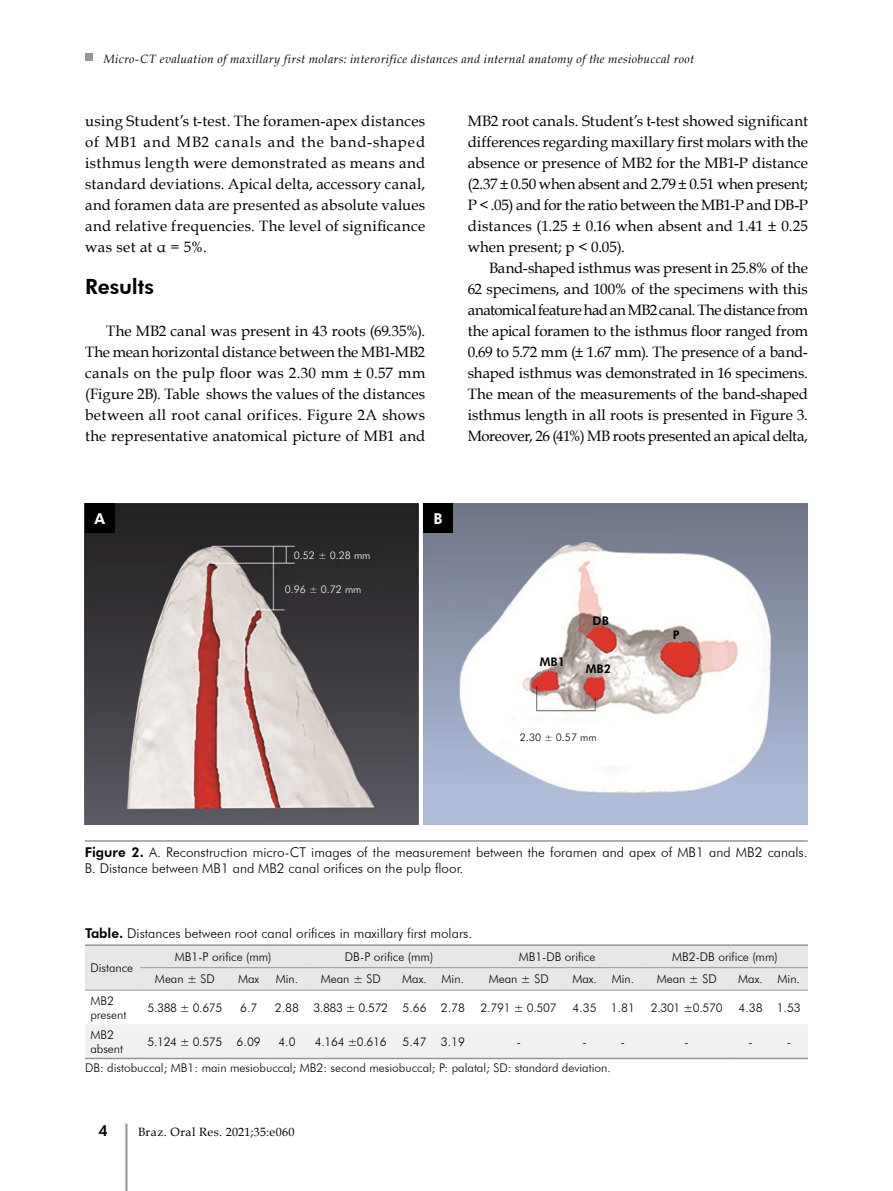
<style>
.page{position:relative;width:893px;height:1191px;background:#fff}
.page>*{position:absolute;margin:0;border:0;box-sizing:border-box;transform-origin:0 0}
.t1{font:800 21px "Futura BT";color:#000}
.t2{font:15px/21px "Book Antiqua";letter-spacing:.01em;color:#000;text-align:justify}
.t3{font:800 15px "Futura BT";color:#fff}
.t4{font:800 15px "Futura BT";color:#000}
.t5{font:300 13.5px/16.2px "Futura BT";color:#000}
.t6{font:300 12px/14.4px "Futura BT";color:#000}
.t7{font:italic 12px "Book Antiqua";letter-spacing:.03em;color:#000}
.t8{font:12px "Book Antiqua";letter-spacing:.03em;color:#000}
.t9{font:300 12px "Futura BT";letter-spacing:-.03em;color:#000}
.t10{font:800 12px "Futura BT";color:#000}
.t11{font:300 10.5px "Futura BT";color:#fff}
.t12{font:300 10.5px "Futura BT";color:#000}
.s1{font-weight:800}
</style>
<div class="page">
<div style="left:85px;top:53px;width:8px;height:8px;background:#939598"></div>
<hr style="left:85px;top:840px;width:723px;height:1px;background:#939598">
<img style="left:85px;top:503px;width:334px;height:322px">
<img style="left:423px;top:503px;width:385px;height:322px">
<div style="left:85px;top:503px;width:30px;height:30px;background:#000"></div>
<div style="left:423px;top:503px;width:30px;height:30px;background:#000"></div>
<svg style="left:85px;top:946px;width:723px;height:111px"></svg>
<hr style="left:140px;top:967px;width:90px;height:1px;background:#939598">
<hr style="left:230px;top:967px;width:38px;height:1px;background:#939598">
<hr style="left:268px;top:967px;width:38px;height:1px;background:#939598">
<hr style="left:306px;top:967px;width:89px;height:1px;background:#939598">
<hr style="left:395px;top:967px;width:39px;height:1px;background:#939598">
<hr style="left:434px;top:967px;width:38px;height:1px;background:#939598">
<hr style="left:472px;top:967px;width:94px;height:1px;background:#939598">
<hr style="left:566px;top:967px;width:38px;height:1px;background:#939598">
<hr style="left:604px;top:967px;width:38px;height:1px;background:#939598">
<hr style="left:642px;top:967px;width:89px;height:1px;background:#939598">
<hr style="left:731px;top:967px;width:39px;height:1px;background:#939598">
<hr style="left:770px;top:967px;width:38px;height:1px;background:#939598">
<hr style="left:85px;top:944px;width:55px;height:2px;background:#939598">
<hr style="left:140px;top:944px;width:90px;height:2px;background:#939598">
<hr style="left:230px;top:944px;width:38px;height:2px;background:#939598">
<hr style="left:268px;top:944px;width:38px;height:2px;background:#939598">
<hr style="left:306px;top:944px;width:89px;height:2px;background:#939598">
<hr style="left:395px;top:944px;width:39px;height:2px;background:#939598">
<hr style="left:434px;top:944px;width:38px;height:2px;background:#939598">
<hr style="left:472px;top:944px;width:94px;height:2px;background:#939598">
<hr style="left:566px;top:944px;width:38px;height:2px;background:#939598">
<hr style="left:604px;top:944px;width:38px;height:2px;background:#939598">
<hr style="left:642px;top:944px;width:89px;height:2px;background:#939598">
<hr style="left:731px;top:944px;width:39px;height:2px;background:#939598">
<hr style="left:770px;top:944px;width:38px;height:2px;background:#939598">
<hr style="left:85px;top:989px;width:55px;height:1px;background:#939598">
<hr style="left:140px;top:989px;width:90px;height:1px;background:#939598">
<hr style="left:230px;top:989px;width:38px;height:1px;background:#939598">
<hr style="left:268px;top:989px;width:38px;height:1px;background:#939598">
<hr style="left:306px;top:989px;width:89px;height:1px;background:#939598">
<hr style="left:395px;top:989px;width:39px;height:1px;background:#939598">
<hr style="left:434px;top:989px;width:38px;height:1px;background:#939598">
<hr style="left:472px;top:989px;width:94px;height:1px;background:#939598">
<hr style="left:566px;top:989px;width:38px;height:1px;background:#939598">
<hr style="left:604px;top:989px;width:38px;height:1px;background:#939598">
<hr style="left:642px;top:989px;width:89px;height:1px;background:#939598">
<hr style="left:731px;top:989px;width:39px;height:1px;background:#939598">
<hr style="left:770px;top:989px;width:38px;height:1px;background:#939598">
<hr style="left:85px;top:1057px;width:55px;height:2px;background:#939598">
<hr style="left:140px;top:1057px;width:90px;height:2px;background:#939598">
<hr style="left:230px;top:1057px;width:38px;height:2px;background:#939598">
<hr style="left:268px;top:1057px;width:38px;height:2px;background:#939598">
<hr style="left:306px;top:1057px;width:89px;height:2px;background:#939598">
<hr style="left:395px;top:1057px;width:39px;height:2px;background:#939598">
<hr style="left:434px;top:1057px;width:38px;height:2px;background:#939598">
<hr style="left:472px;top:1057px;width:94px;height:2px;background:#939598">
<hr style="left:566px;top:1057px;width:38px;height:2px;background:#939598">
<hr style="left:604px;top:1057px;width:38px;height:2px;background:#939598">
<hr style="left:642px;top:1057px;width:89px;height:2px;background:#939598">
<hr style="left:731px;top:1057px;width:39px;height:2px;background:#939598">
<hr style="left:770px;top:1057px;width:38px;height:2px;background:#939598">
<hr style="left:125px;top:1123px;width:2px;height:68px;background:#939598">
<p class="t7" style="left:103px;top:51px;width:592px">Micro-CT evaluation of maxillary first molars: interorifice distances and internal anatomy of the mesiobuccal root</p>
<p class="t2" style="left:85px;top:110px;width:342px">using Student’s t-test. The foramen-apex distances of MB1 and MB2 canals and the band-shaped isthmus length were demonstrated as means and standard deviations. Apical delta, accessory canal, and foramen data are presented as absolute values and relative frequencies. The level of significance was set at α = 5%.</p>
<h1 class="t1" style="left:85px;top:274px;width:71px">Results</h1>
<p class="t2" style="left:85px;top:320px;width:342px;text-indent:21px">The MB2 canal was present in 43 roots (69.35%).<br>The mean horizontal distance between the MB1-MB2 canals on the pulp floor was 2.30 mm ± 0.57 mm (Figure 2B). Table shows the values of the distances between all root canal orifices. Figure 2A shows the representative anatomical picture of MB1 and</p>
<p class="t2" style="left:468px;top:110px;width:342px">MB2 root canals. Student’s t-test showed significant differences regarding maxillary first molars with the absence or presence of MB2 for the MB1-P distance (2.37 ± 0.50 when absent and 2.79 ± 0.51 when present; P &lt; .05) and for the ratio between the MB1-P and DB-P distances (1.25 ± 0.16 when absent and 1.41 ± 0.25 when present; p &lt; 0.05).</p>
<p class="t2" style="left:468px;top:257px;width:342px;text-indent:21px">Band-shaped isthmus was present in 25.8% of the 62 specimens, and 100% of the specimens with this anatomical feature had an MB2 canal. The distance from the apical foramen to the isthmus floor ranged from 0.69 to 5.72 mm (± 1.67 mm). The presence of a band&shy;shaped isthmus was demonstrated in 16 specimens.<br>The mean of the measurements of the band-shaped isthmus length in all roots is presented in Figure 3.<br>Moreover, 26 (41%) MB roots presented an apical delta,</p>
<p class="t3" style="left:94px;top:509px;width:12px">A</p>
<p class="t3" style="left:434px;top:509px;width:10px">B</p>
<p class="t11" style="left:294px;top:549px;width:78px">0.52 ± 0.28 mm</p>
<p class="t11" style="left:285px;top:583px;width:78px">0.96 ± 0.72 mm</p>
<p class="t10" style="left:540px;top:654px;width:27px">MB1</p>
<p class="t10" style="left:593px;top:613px;width:18px">DB</p>
<p class="t10" style="left:586px;top:661px;width:27px">MB2</p>
<p class="t12" style="left:520px;top:731px;width:78px">2.30 ± 0.57 mm</p>
<p class="t10" style="left:673px;top:627px;width:8px">P</p>
<p class="t5" style="left:85px;top:843px;width:724px"><span class="s1">Figure 2.</span> A. Reconstruction micro-CT images of the measurement between the foramen and apex of MB1 and MB2 canals.<br>B. Distance between MB1 and MB2 canal orifices on the pulp floor.</p>
<p class="t5" style="left:85px;top:925px;width:389px"><span class="s1">Table.</span> Distances between root canal orifices in maxillary first molars.</p>
<p class="t6" style="left:90px;top:960px;width:44px">Distance</p>
<p class="t6" style="left:175px;top:949px;width:98px">MB1-P orifice (mm)</p>
<p class="t6" style="left:345px;top:949px;width:90px">DB-P orifice (mm)</p>
<p class="t6" style="left:519px;top:949px;width:78px">MB1-DB orifice</p>
<p class="t6" style="left:672px;top:949px;width:107px">MB2-DB orifice (mm)</p>
<p class="t6" style="left:155px;top:972px;width:61px">Mean ± SD</p>
<p class="t6" style="left:238px;top:972px;width:23px">Max</p>
<p class="t6" style="left:276px;top:972px;width:24px">Min.</p>
<p class="t6" style="left:321px;top:972px;width:61px">Mean ± SD</p>
<p class="t6" style="left:402px;top:972px;width:63px">Max. Min.</p>
<p class="t6" style="left:489px;top:972px;width:61px">Mean ± SD</p>
<p class="t6" style="left:572px;top:972px;width:63px">Max. Min.</p>
<p class="t6" style="left:657px;top:972px;width:61px">Mean ± SD</p>
<p class="t6" style="left:738px;top:972px;width:63px">Max. Min.</p>
<p class="t6" style="left:90px;top:993px;width:38px">MB2 present</p>
<p class="t6" style="left:148px;top:1000px;width:76px">5.388 ± 0.675</p>
<p class="t6" style="left:240px;top:1000px;width:19px">6.7</p>
<p class="t9" style="left:275px;top:1000px;width:192px">2.88 3.883 ± 0.572 5.66 2.78</p>
<p class="t6" style="left:481px;top:1000px;width:78px">2.791 ± 0.507</p>
<p class="t6" style="left:573px;top:1000px;width:64px">4.35 1.81</p>
<p class="t6" style="left:651px;top:1000px;width:73px">2.301 ±0.570</p>
<p class="t6" style="left:738px;top:1000px;width:64px">4.38 1.53</p>
<p class="t6" style="left:90px;top:1027px;width:34px">MB2 absent</p>
<p class="t6" style="left:148px;top:1034px;width:115px">5.124 ± 0.575 6.09</p>
<p class="t6" style="left:278px;top:1034px;width:19px">4.0</p>
<p class="t6" style="left:315px;top:1034px;width:73px">4.164 ±0.616</p>
<p class="t6" style="left:402px;top:1034px;width:64px">5.47 3.19</p>
<p class="t6" style="left:517px;top:1034px;width:6px">-</p>
<p class="t6" style="left:583px;top:1034px;width:6px">-</p>
<p class="t6" style="left:621px;top:1034px;width:6px">-</p>
<p class="t6" style="left:685px;top:1034px;width:6px">-</p>
<p class="t6" style="left:748px;top:1034px;width:6px">-</p>
<p class="t6" style="left:787px;top:1034px;width:6px">-</p>
<p class="t6" style="left:85px;top:1060px;width:527px">DB: distobuccal; MB1: main mesiobuccal; MB2: second mesiobuccal; P: palatal; SD: standard deviation.</p>
<p class="t4" style="left:98px;top:1121px;width:11px">4</p>
<p class="t8" style="left:138px;top:1123px;width:158px">Braz. Oral Res. 2021;35:e060</p>
</div>
